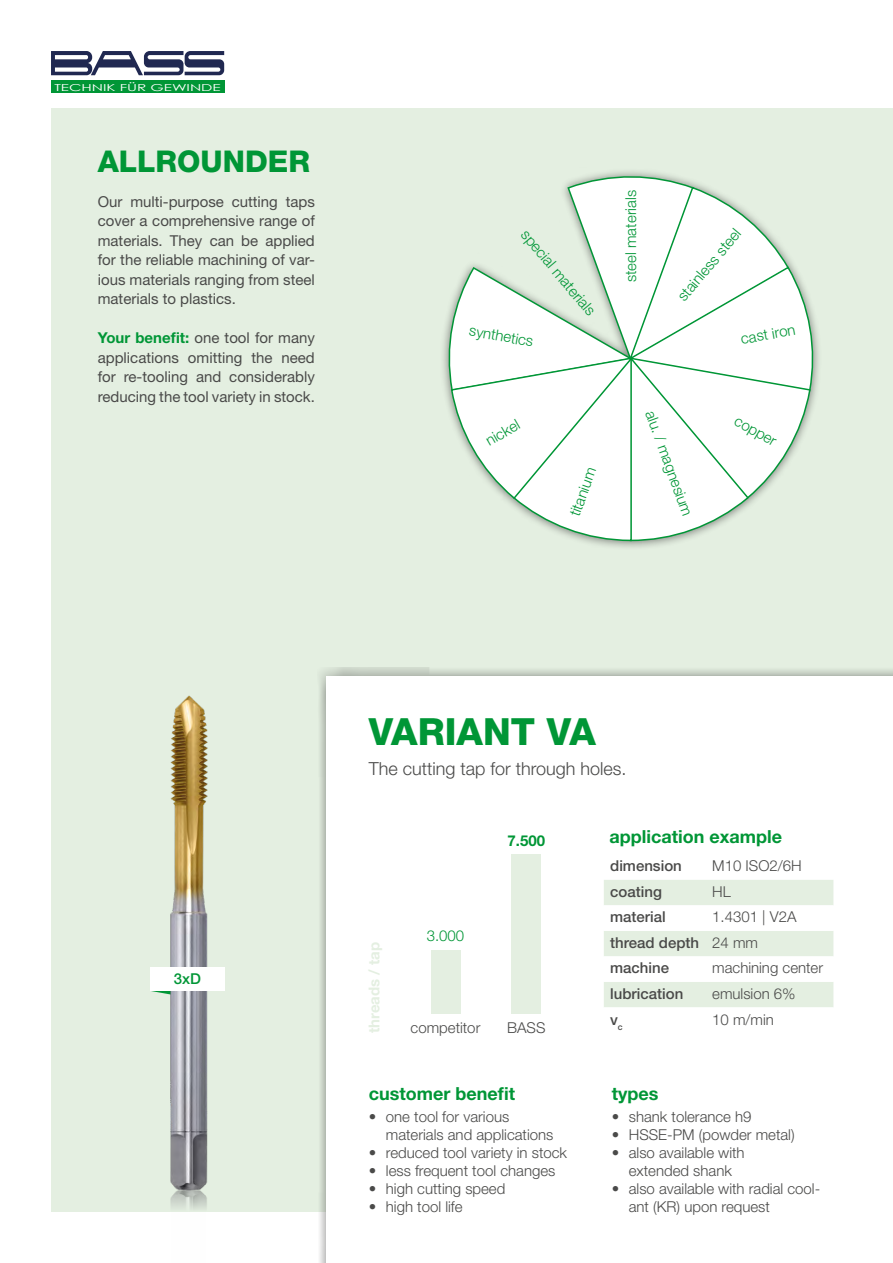
<style>
.page{position:relative;width:893px;height:1263px;background:#fff}
.page>*{position:absolute;margin:0;border:0;box-sizing:border-box;transform-origin:0 0}
.t1{font:800 37.5px "Helvetica Neue LT Std";color:#009636}
.t2{font:800 30px "Helvetica Neue LT Std";color:#009636}
.t3{font:700 18px "Helvetica Neue LT Std";color:#009636}
.t4{font:300 18px "Helvetica Neue LT Std";color:#4a4a49}
.t5{font:300 15px/18px "Helvetica Neue LT Std";color:#4a4a49}
.t6{font:15px/19.5px "Helvetica Neue LT Std";color:#4a4a49;text-align:justify}
.t7{font:300 15px "Helvetica Neue LT Std";color:#009636}
.t8{font:500 15px/25.5px "Helvetica Neue LT Std";color:#4a4a49}
.t9{font:700 15px "Helvetica Neue LT Std";color:#e4efe1}
.t10{font:700 15px "Helvetica Neue LT Std";color:#009636}
.t11{font:500 15px "Helvetica Neue LT Std";color:#009636}
.t12{font:9.6px "Century Gothic";color:#fff;scale:1.58 1}
.s1{font-weight:700;color:#009636}
.s2{font-weight:300}
</style>
<div class="page">
<div style="left:51px;top:81px;width:173px;height:12px;background:#009636"></div>
<svg style="left:51px;top:51px;width:173px;height:24px"></svg>
<div style="left:51px;top:108px;width:842px;height:1104px;background:#e4efe1"></div>
<div style="left:317px;top:667px;width:576px;height:596px;background:#4a4a49;opacity:.7"></div>
<div style="left:326px;top:676px;width:567px;height:587px;background:#fff"></div>
<img style="left:152px;top:695px;width:56px;height:474px">
<div style="left:150px;top:967px;width:75px;height:24px;background:#fff"></div>
<img style="left:170px;top:1169px;width:38px;height:40px">
<div style="left:440px;top:167px;width:382px;height:383px;background:#4a4a49;opacity:.7"></div>
<svg style="left:444px;top:173px;width:373px;height:369px"></svg>
<svg style="left:604px;top:880px;width:229px;height:127px"></svg>
<div style="left:511px;top:854px;width:30px;height:160px;background:#e4efe1"></div>
<div style="left:431px;top:950px;width:29px;height:64px;background:#e4efe1"></div>
<p class="t12" style="left:54px;top:80px;width:107px">TECHNIK FÜR GEWINDE</p>
<h2 class="t2" style="left:98px;top:144px;width:214px">ALLROUNDER</h2>
<p class="t6" style="left:98px;top:191px;width:219px">Our multi-purpose cutting taps cover a comprehensive range of materials. They can be applied for the reliable machining of var&shy;ious materials ranging from steel materials to plastics.</p>
<p class="t6" style="left:98px;top:328px;width:219px"><span class="s1">Your benefit:</span> one tool for many applications omitting the need for re-tooling and considerably reducing the tool variety in stock.</p>
<p class="t7" style="left:531px;top:226px;width:108px;rotate:50deg">special materials</p>
<p class="t7" style="left:471px;top:321px;width:66px;rotate:10deg">synthetics</p>
<p class="t7" style="left:482px;top:434px;width:38px;rotate:-30deg">nickel</p>
<p class="t7" style="left:565px;top:512px;width:52px;rotate:-70deg">titanium</p>
<p class="t7" style="left:622px;top:282px;width:93px;rotate:-90deg">steel materials</p>
<p class="t7" style="left:673px;top:293px;width:91px;rotate:-50deg">stainless steel</p>
<p class="t7" style="left:739px;top:330px;width:57px;rotate:-10deg">cast iron</p>
<p class="t7" style="left:659px;top:408px;width:113px;rotate:70deg">alu. / magnesium</p>
<p class="t7" style="left:740px;top:411px;width:47px;rotate:30deg">copper</p>
<p class="t11" style="left:174px;top:970px;width:29px">3xD</p>
<h1 class="t1" style="left:369px;top:710px;width:228px">VARIANT VA</h1>
<p class="t4" style="left:369px;top:758px;width:259px">The cutting tap for through holes.</p>
<p class="t10" style="left:507px;top:831px;width:39px">7.500</p>
<p class="t9" style="left:365px;top:1033px;width:93px;rotate:-90deg">threads / tap</p>
<p class="t7" style="left:427px;top:927px;width:39px">3.000</p>
<p class="t5" style="left:411px;top:1018px;width:71px">competitor</p>
<p class="t5" style="left:507px;top:1018px;width:40px">BASS</p>
<p class="t3" style="left:369px;top:1082px;width:148px">customer benefit</p>
<p class="t5" style="left:386px;top:1107px;width:169px;text-indent:-17px">• one tool for various materials and applications</p>
<p class="t5" style="left:369px;top:1143px;width:200px">• reduced tool variety in stock</p>
<p class="t5" style="left:369px;top:1161px;width:188px">• less frequent tool changes</p>
<p class="t5" style="left:369px;top:1179px;width:138px">• high cutting speed</p>
<p class="t5" style="left:369px;top:1197px;width:95px">• high tool life</p>
<p class="t3" style="left:609px;top:825px;width:174px">application example</p>
<p class="t8" style="left:610px;top:853px;width:73px">dimension</p>
<p class="t5" style="left:712px;top:857px;width:91px">M10 ISO2/6H</p>
<p class="t8" style="left:610px;top:879px;width:53px">coating</p>
<p class="t5" style="left:712px;top:882px;width:20px">HL</p>
<p class="t8" style="left:610px;top:904px;width:57px">material</p>
<p class="t8" style="left:610px;top:904px;width:188px;text-indent:102px"><span class="s2">1.4301 | V2A </span>thread depth <span class="s2">24 mm </span>machine</p>
<p class="t5" style="left:712px;top:959px;width:112px">machining center</p>
<p class="t8" style="left:610px;top:981px;width:75px">lubrication</p>
<p class="t5" style="left:712px;top:984px;width:85px">emulsion 6%</p>
<p class="t8" style="left:610px;top:1006px;width:14px">v<sub>c</sub></p>
<p class="t5" style="left:712px;top:1010px;width:63px">10 m/min</p>
<p class="t3" style="left:612px;top:1082px;width:48px">types</p>
<p class="t5" style="left:612px;top:1107px;width:141px">• shank tolerance h9</p>
<p class="t5" style="left:612px;top:1125px;width:184px">• HSSE-PM (powder metal)</p>
<p class="t5" style="left:612px;top:1143px;width:134px;text-align:center">• also available with extended shank</p>
<p class="t5" style="left:629px;top:1179px;width:193px;text-indent:-17px">• also available with radial cool&shy;ant (KR) upon request</p>
</div>
